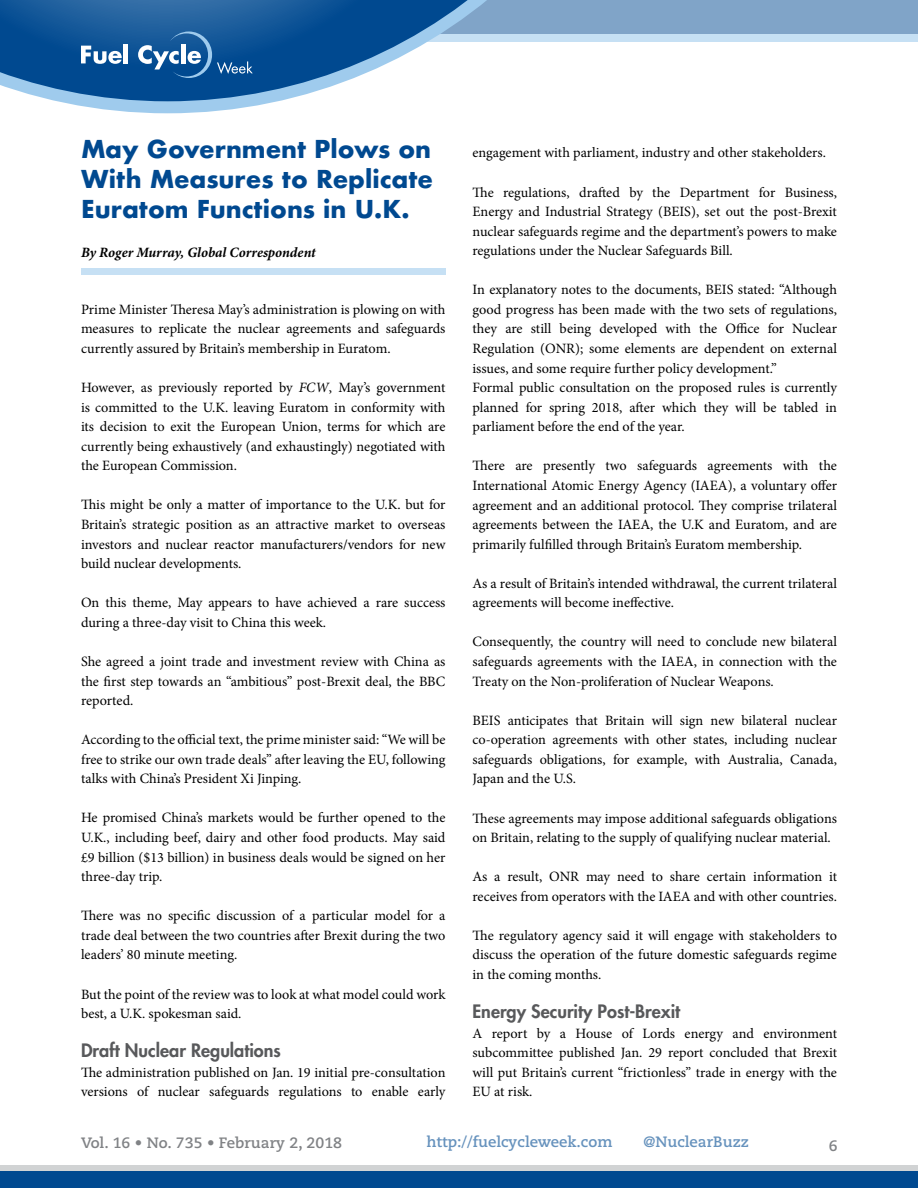
<style>
.page{position:relative;width:918px;height:1188px;background:#fff}
.page>*{position:absolute;margin:0;border:0;box-sizing:border-box;transform-origin:0 0}
.t1{font:700 24px/30px "Futura";color:#004990;text-align:justify}
.t2{font:800 18px "Futura";color:#58595b}
.t3{font:700 15px "Caecilia";color:#6692bd}
.t4{font:700 15px "Caecilia";color:#808285}
.t5{font:14.25px/19.5px "Minion Pro";color:#000;text-align:justify}
.t6{font:italic 700 14.25px "Minion Pro";letter-spacing:-.005em;color:#000}
.s1{font-style:italic}
</style>
<div class="page">
<div style="left:0;top:1166px;width:918px;height:22px;background:#d1d3d4"></div>
<div style="left:0;top:0;width:918px;height:36px;background:#80a4c8"></div>
<div style="left:0;top:34px;width:918px;height:7px;background:#c6e0f4"></div>
<div style="left:0;top:1171px;width:918px;height:17px;background:#004990"></div>
<svg style="left:0;top:0;width:675px;height:113px"></svg>
<svg style="left:81px;top:46px;width:41px;height:18px"></svg>
<hr style="left:124px;top:44px;width:4px;height:19px;background:#fff">
<svg style="left:138px;top:32px;width:115px;height:46px;background:#306ca6"></svg>
<div style="left:81px;top:268px;width:365px;height:7px;background:#c6e0f4"></div>
<h1 class="t1" style="left:81px;top:134px;width:354px">May Government Plows on With Measures to Replicate Euratom Functions in U.K.</h1>
<p class="t6" style="left:81px;top:242px;width:236px">By Roger Murray, Global Correspondent</p>
<p class="t5" style="left:81px;top:300px;width:366px">Prime Minister Theresa May’s administration is plowing on with measures to replicate the nuclear agreements and safeguards currently assured by Britain’s membership in Euratom.</p>
<p class="t5" style="left:81px;top:378px;width:366px">However, as previously reported by <span class="s1">FCW</span>, May’s government is committed to the U.K. leaving Euratom in conformity with its decision to exit the European Union, terms for which are currently being exhaustively (and exhaustingly) negotiated with the European Commission.</p>
<p class="t5" style="left:81px;top:495px;width:366px">This might be only a matter of importance to the U.K. but for Britain’s strategic position as an attractive market to overseas investors and nuclear reactor manufacturers/vendors for new build nuclear developments.</p>
<p class="t5" style="left:81px;top:593px;width:366px">On this theme, May appears to have achieved a rare success during a three-day visit to China this week.</p>
<p class="t5" style="left:81px;top:652px;width:366px">She agreed a joint trade and investment review with China as the first step towards an “ambitious” post-Brexit deal, the BBC reported.</p>
<p class="t5" style="left:81px;top:730px;width:366px">According to the official text, the prime minister said: “We will be free to strike our own trade deals” after leaving the EU, following talks with China’s President Xi Jinping.</p>
<p class="t5" style="left:81px;top:808px;width:366px">He promised China’s markets would be further opened to the U.K., including beef, dairy and other food products. May said £9 billion ($13 billion) in business deals would be signed on her three-day trip.</p>
<p class="t5" style="left:81px;top:906px;width:366px">There was no specific discussion of a particular model for a trade deal between the two countries after Brexit during the two leaders’ 80 minute meeting.</p>
<p class="t5" style="left:81px;top:984px;width:366px">But the point of the review was to look at what model could work best, a U.K. spokesman said.</p>
<p class="t2" style="left:81px;top:1039px;width:201px">Draft Nuclear Regulations</p>
<p class="t5" style="left:81px;top:1062px;width:366px">The administration published on Jan. 19 initial pre-consultation versions of nuclear safeguards regulations to enable early</p>
<p class="t5" style="left:473px;top:143px;width:355px">engagement with parliament, industry and other stakeholders.</p>
<p class="t5" style="left:473px;top:182px;width:366px">The regulations, drafted by the Department for Business, Energy and Industrial Strategy (BEIS), set out the post-Brexit nuclear safeguards regime and the department’s powers to make regulations under the Nuclear Safeguards Bill.</p>
<p class="t5" style="left:473px;top:280px;width:366px;text-align:left">In explanatory notes to the documents, BEIS stated: “Although good progress has been made with the two sets of regulations, they are still being developed with the Office for Nuclear Regulation (ONR); some elements are dependent on external issues, and some require further policy development.”<br>Formal public consultation on the proposed rules is currently planned for spring 2018, after which they will be tabled in parliament before the end of the year.</p>
<p class="t5" style="left:473px;top:456px;width:366px">There are presently two safeguards agreements with the International Atomic Energy Agency (IAEA), a voluntary offer agreement and an additional protocol. They comprise trilateral agreements between the IAEA, the U.K and Euratom, and are primarily fulfilled through Britain’s Euratom membership.</p>
<p class="t5" style="left:473px;top:574px;width:366px">As a result of Britain’s intended withdrawal, the current trilateral agreements will become ineffective.</p>
<p class="t5" style="left:473px;top:632px;width:366px">Consequently, the country will need to conclude new bilateral safeguards agreements with the IAEA, in connection with the Treaty on the Non-proliferation of Nuclear Weapons.</p>
<p class="t5" style="left:473px;top:710px;width:366px">BEIS anticipates that Britain will sign new bilateral nuclear co-operation agreements with other states, including nuclear safeguards obligations, for example, with Australia, Canada, Japan and the U.S.</p>
<p class="t5" style="left:473px;top:808px;width:366px">These agreements may impose additional safeguards obligations on Britain, relating to the supply of qualifying nuclear material.</p>
<p class="t5" style="left:473px;top:867px;width:366px">As a result, ONR may need to share certain information it receives from operators with the IAEA and with other countries.</p>
<p class="t5" style="left:473px;top:926px;width:366px">The regulatory agency said it will engage with stakeholders to discuss the operation of the future domestic safeguards regime in the coming months.</p>
<p class="t2" style="left:472px;top:1000px;width:209px">Energy Security Post-Brexit</p>
<p class="t5" style="left:472px;top:1023px;width:366px">A report by a House of Lords energy and environment subcommittee published Jan. 29 report concluded that Brexit will put Britain’s current “frictionless” trade in energy with the EU at risk.</p>
<p class="t4" style="left:81px;top:1134px;width:263px">Vol. 16 • No. 735 • February 2, 2018</p>
<p class="t3" style="left:427px;top:1133px;width:187px">http://fuelcycleweek.com</p>
<p class="t3" style="left:643px;top:1133px;width:107px">@NuclearBuzz</p>
<p class="t4" style="left:829px;top:1137px;width:10px">6</p>
</div>
